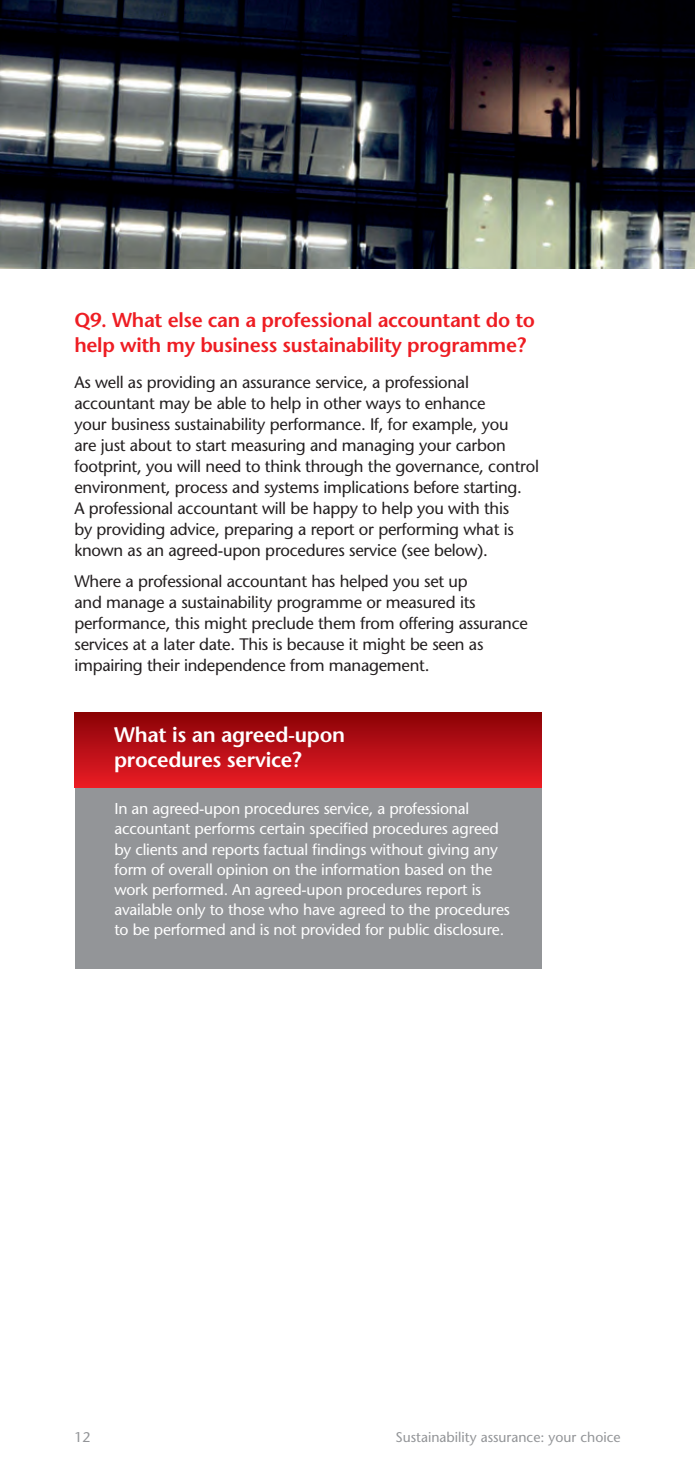
<style>
.page{position:relative;width:695px;height:1474px;background:#fff}
.page>*{position:absolute;margin:0;border:0;box-sizing:border-box;transform-origin:0 0}
.t1{font:600 21px/25.2px "Stone Sans Std";letter-spacing:-.015em;color:#fff}
.t2{font:600 20.12px/24.5px "Stone Sans Std";letter-spacing:-.015em;color:#ee1d23}
.t3{font:500 16.62px/21px "Stone Sans Std";letter-spacing:-.015em;color:#231f20}
.t4{font:500 15.75px/20.1px "Stone Sans Std";letter-spacing:-.015em;color:#fff}
.t5{font:500 14px "Stone Sans Std";color:#939598}
</style>
<div class="page">
<div style="left:75px;top:783px;width:466px;height:186px;background:#939598"></div>
<div style="left:75px;top:712px;width:466px;height:75px;background:linear-gradient(to bottom,#890206,#ea1c25)"></div>
<img style="left:0;top:0;width:694px;height:268px">
<p class="t2" style="left:74px;top:308px;width:462px">Q9. What else can a professional accountant do to help with my business sustainability programme?</p>
<p class="t3" style="left:74px;top:371px;width:466px">As well as providing an assurance service, a professional accountant may be able to help in other ways to enhance<br>your business sustainability performance. If, for example, you<br>are just about to start measuring and managing your carbon footprint, you will need to think through the governance, control environment, process and systems implications before starting.<br>A professional accountant will be happy to help you with this<br>by providing advice, preparing a report or performing what is known as an agreed-upon procedures service (see below).</p>
<p class="t3" style="left:74px;top:570px;width:455px">Where a professional accountant has helped you set up<br>and manage a sustainability programme or measured its performance, this might preclude them from offering assurance services at a later date. This is because it might be seen as impairing their independence from management.</p>
<p class="t1" style="left:114px;top:722px;width:232px">What is an agreed-upon procedures service?</p>
<p class="t4" style="left:114px;top:798px;width:397px">I n an agreed-upon procedures service, a professional accountant performs certain specified procedures agreed by clients and reports factual findings without giving any form of overall opinion on the information based on the work performed. An agreed-upon procedures report is available only to those who have agreed to the procedures to be performed and is not provided for public disclosure.</p>
<p class="t5" style="left:74px;top:1428px;width:18px">12</p>
<p class="t5" style="left:395px;top:1428px;width:226px">Sustainability assurance: your choice</p>
</div>
